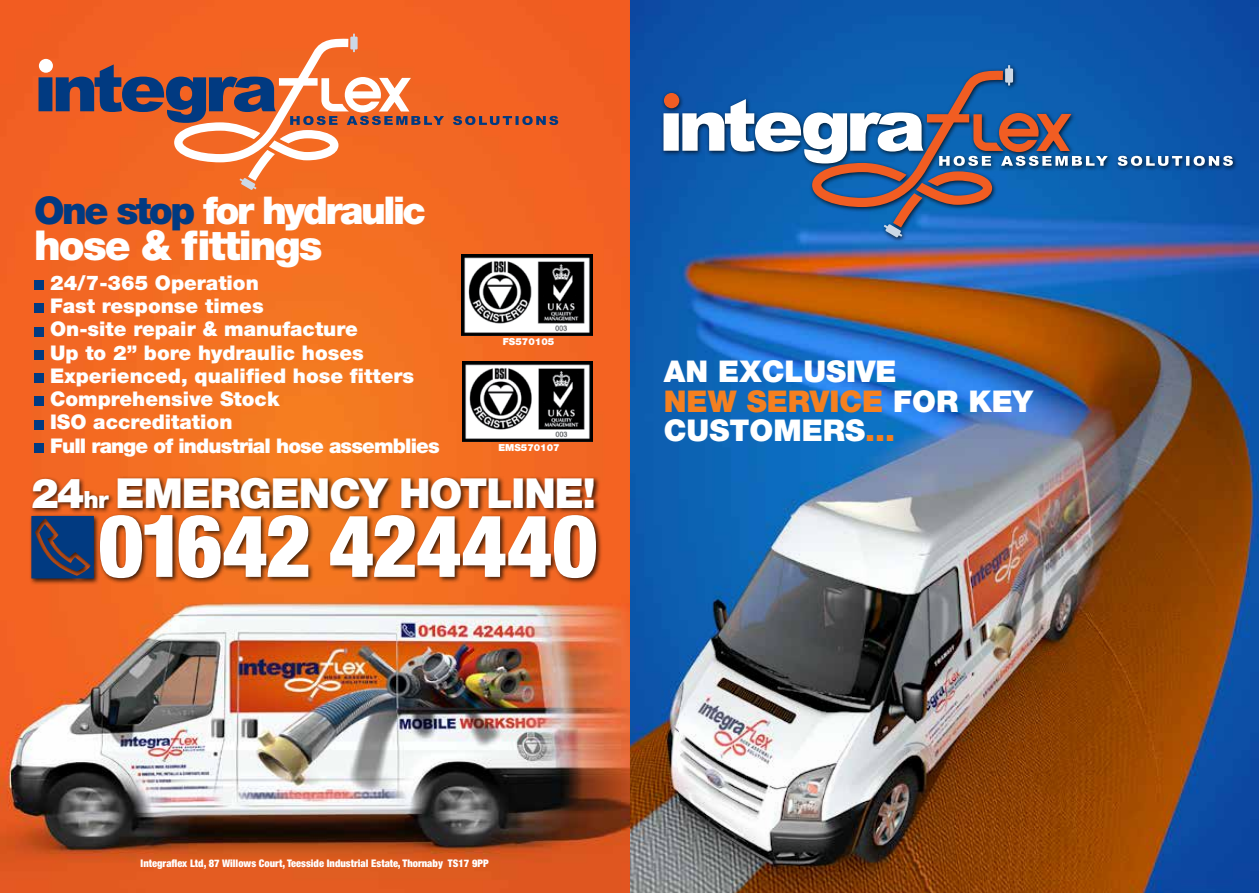
<style>
.page{position:relative;width:1259px;height:893px;background:#fff}
.page>*{position:absolute;margin:0;border:0;box-sizing:border-box;transform-origin:0 0}
.t1{font:900 condensed 87.3px "Helvetica Neue LT";letter-spacing:-.02em;color:#fff}
.t2{font:900 41.4px "Helvetica Neue LT";letter-spacing:-.025em;color:#fff}
.t3{font:900 41.25px "Helvetica Neue LT";letter-spacing:-.045em;color:#fff}
.t4{font:900 38.25px "Helvetica Neue LT";letter-spacing:-.065em;color:#fff}
.t5{font:900 30px/29.2px "Helvetica Neue LT";color:#fff}
.t6{font:900 20.25px/23.2px "Helvetica Neue LT";color:#fff}
.t7{font:900 condensed 10.5px "Helvetica Neue LT";color:#fff}
.t8{font:900 9.75px "Helvetica Neue LT";color:#fff}
.s1{color:#013a81}
.s2{font-size:23.7px}
.s3{color:#f58020}
</style>
<div class="page">
<img style="left:629px;top:0;width:630px;height:893px">
<img style="left:0;top:0;width:629px;height:893px">
<div style="left:660px;top:62px;width:578px;height:181px;background:#000;opacity:.75"></div>
<svg style="left:663px;top:99px;width:569px;height:67px"></svg>
<svg style="left:664px;top:70px;width:407px;height:157px"></svg>
<svg style="left:1005px;top:65px;width:8px;height:21px"></svg>
<svg style="left:883px;top:224px;width:19px;height:14px"></svg>
<svg style="left:411px;top:64px;width:147px;height:61px"></svg>
<svg style="left:39px;top:38px;width:372px;height:143px;fill:#f26524"></svg>
<svg style="left:350px;top:34px;width:7px;height:18px"></svg>
<svg style="left:239px;top:178px;width:17px;height:12px"></svg>
<div style="left:29px;top:476px;width:573px;height:109px;background:#000;opacity:.75"></div>
<svg style="left:31px;top:516px;width:63px;height:62px"></svg>
<div style="left:34px;top:280px;width:9px;height:10px;background:#013a81"></div>
<div style="left:34px;top:304px;width:9px;height:9px;background:#013a81"></div>
<div style="left:34px;top:327px;width:9px;height:9px;background:#013a81"></div>
<div style="left:34px;top:350px;width:9px;height:10px;background:#013a81"></div>
<div style="left:34px;top:373px;width:9px;height:10px;background:#013a81"></div>
<div style="left:34px;top:397px;width:9px;height:9px;background:#013a81"></div>
<div style="left:34px;top:420px;width:9px;height:9px;background:#013a81"></div>
<div style="left:34px;top:443px;width:9px;height:10px;background:#013a81"></div>
<img style="left:462px;top:255px;width:130px;height:80px">
<img style="left:462px;top:361px;width:131px;height:81px">
<h3 class="t4" style="left:34px;top:187px;width:393px"><span class="s1">One stop</span> for hydraulic</h3>
<h3 class="t3" style="left:34px;top:221px;width:290px">hose &amp; fittings</h3>
<p class="t6" style="left:50px;top:271px;width:391px">24/7-365 Operation<br>Fast response times<br>On-site repair &amp; manufacture<br>Up to 2” bore hydraulic hoses<br>Experienced, qualified hose fitters<br>Comprehensive Stock<br>ISO accreditation<br>Full range of industrial hose assemblies</p>
<p class="t8" style="left:503px;top:336px;width:53px">FS570105</p>
<p class="t8" style="left:498px;top:442px;width:63px">EMS570107</p>
<h2 class="t2" style="left:31px;top:468px;width:566px">24<span class="s2">hr</span> EMERGENCY HOTLINE!</h2>
<h1 class="t1" style="left:98px;top:492px;width:501px">01642 424440</h1>
<h3 class="t5" style="left:664px;top:357px;width:370px">AN EXCLUSIVE<br><span class="s3">NEW SERVICE</span> FOR KEY<br>CUSTOMERS<span class="s3">...</span></h3>
<p class="t7" style="left:141px;top:857px;width:350px">Integraflex Ltd, 87 Willows Court, Teesside Industrial Estate, Thornaby TS17 9PP</p>
</div>
